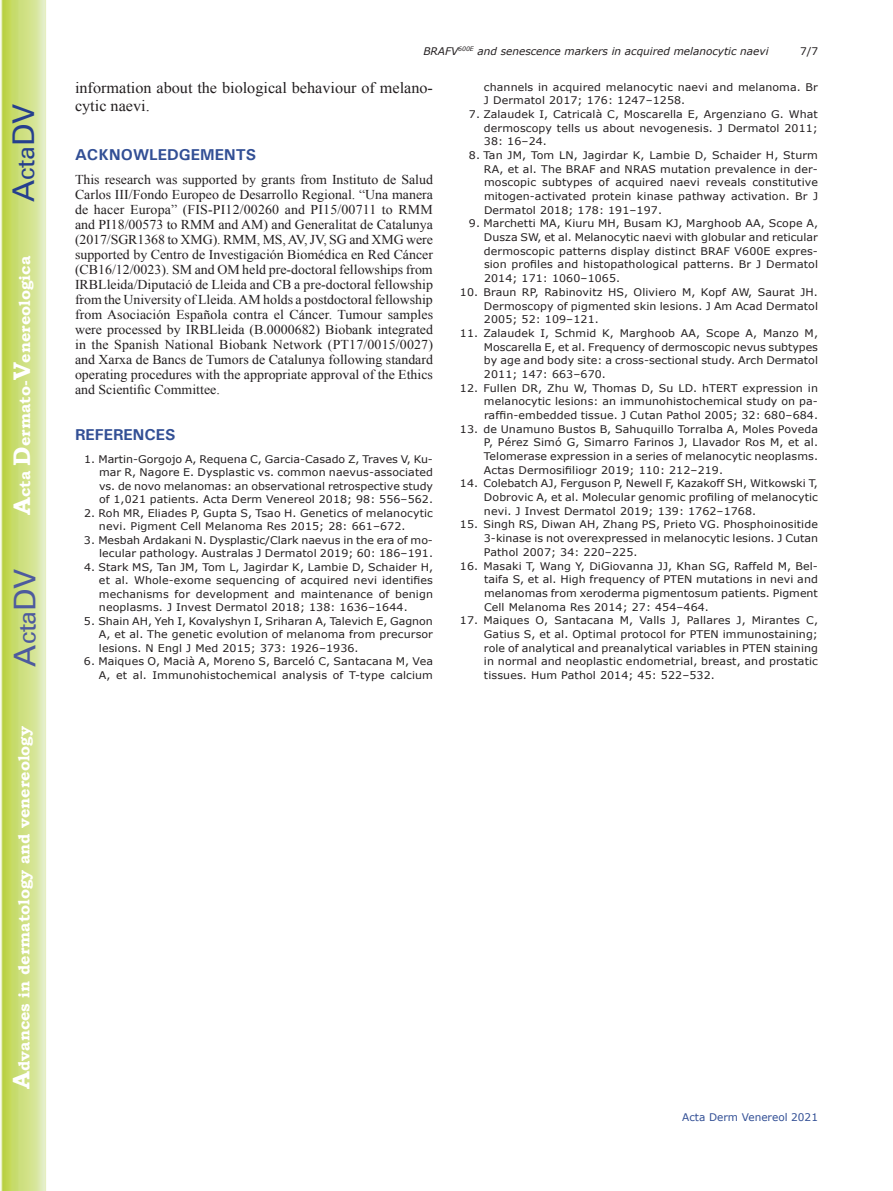
<style>
.page{position:relative;width:893px;height:1191px;background:#fff}
.page>*{position:absolute;margin:0;border:0;box-sizing:border-box;transform-origin:0 0}
.t1{font:30px "Univers";color:#4d5a9e}
.t2{font:30px "Univers";color:#253f8e}
.t3{font:700 15.75px "Bookman Old Style";color:#fff}
.t4{font:15.75px/18px "Times New Roman";color:#231f20}
.t5{font:700 15.75px "Univers";color:#324f95}
.t6{font:13.5px/15px "Times New Roman";color:#231f20;text-align:justify}
.t7{font:10.5px/13.6px "Verdana";letter-spacing:.01em;color:#231f20;text-align:justify;scale:1.05 1}
.t8{font:italic 10.5px "Verdana";color:#231f20}
.t9{font:10.5px "Verdana";color:#324f95}
.t10{font:10.5px "Verdana";letter-spacing:.01em;color:#231f20}
.s1{font-size:24px}
</style>
<div class="page">
<svg style="left:1px;top:0;width:45px;height:1191px;background:#cfe084"></svg>
<h1 class="t2" style="left:6px;top:202px;width:100px;rotate:-90deg">A<span class="s1">cta</span>DV</h1>
<h2 class="t3" style="left:15px;top:515px;width:260px;rotate:-90deg"><span class="s1">A</span>cta <span class="s1">D</span>ermato-<span class="s1">V</span>enereologica</h2>
<h1 class="t1" style="left:7px;top:666px;width:100px;rotate:-90deg">A<span class="s1">cta</span>DV</h1>
<h2 class="t3" style="left:15px;top:1088px;width:364px;rotate:-90deg"><span class="s1">A</span>dvances in dermatology and venereology</h2>
<p class="t8" style="left:423px;top:44px;width:347px">BRAFV<sup>600E</sup> and senescence markers in acquired melanocytic naevi</p>
<p class="t10" style="left:800px;top:44px;width:20px">7/7</p>
<h2 class="t4" style="left:75px;top:79px;width:359px">information about the biological behaviour of melano&shy;cytic naevi.</h2>
<h2 class="t5" style="left:75px;top:145px;width:183px">ACKNOWLEDGEMENTS</h2>
<p class="t6" style="left:75px;top:172px;width:360px">This research was supported by grants from Instituto de Salud Carlos III/Fondo Europeo de Desarrollo Regional. “Una manera de hacer Europa” (FIS-PI12/00260 and PI15/00711 to RMM and PI18/00573 to RMM and AM) and Generalitat de Catalunya (2017/SGR1368 to XMG). RMM, MS, AV, JV, SG and XMG were supported by Centro de Investigación Biomédica en Red Cáncer (CB16/12/0023). SM and OM held pre-doctoral fellowships from IRBLleida/Diputació de Lleida and CB a pre-doctoral fellowship from the University of Lleida. AM holds a postdoctoral fellowship from Asociación Española contra el Cáncer. Tumour samples were processed by IRBLleida (B.0000682) Biobank integrated in the Spanish National Biobank Network (PT17/0015/0027) and Xarxa de Bancs de Tumors de Catalunya following standard operating procedures with the appropriate approval of the Ethics and Scientific Committee.</p>
<h2 class="t5" style="left:75px;top:425px;width:102px">REFERENCES</h2>
<p class="t7" style="left:99px;top:452px;width:320px;text-indent:-15px">1. Martin-Gorgojo A, Requena C, Garcia-Casado Z, Traves V, Ku&shy;mar R, Nagore E. Dysplastic vs. common naevus-associated vs. de novo melanomas: an observational retrospective study of 1,021 patients. Acta Derm Venereol 2018; 98: 556–562.</p>
<p class="t7" style="left:99px;top:506px;width:320px;text-indent:-15px">2. Roh MR, Eliades P, Gupta S, Tsao H. Genetics of melanocytic nevi. Pigment Cell Melanoma Res 2015; 28: 661–672.</p>
<p class="t7" style="left:84px;top:533px;width:334px;text-align:right">3. Mesbah Ardakani N. Dysplastic/Clark naevus in the era of mo&shy;lecular pathology. Australas J Dermatol 2019; 60: 186–191.</p>
<p class="t7" style="left:99px;top:560px;width:320px;text-indent:-15px">4. Stark MS, Tan JM, Tom L, Jagirdar K, Lambie D, Schaider H, et al. Whole-exome sequencing of acquired nevi identifies mechanisms for development and maintenance of benign neoplasms. J Invest Dermatol 2018; 138: 1636–1644.</p>
<p class="t7" style="left:99px;top:614px;width:320px;text-indent:-15px">5. Shain AH, Yeh I, Kovalyshyn I, Sriharan A, Talevich E, Gagnon A, et al. The genetic evolution of melanoma from precursor lesions. N Engl J Med 2015; 373: 1926–1936.</p>
<p class="t7" style="left:84px;top:655px;width:334px;text-align:right">6. Maiques O, Macià A, Moreno S, Barceló C, Santacana M, Vea<br>A, et al. Immunohistochemical analysis of T-type calcium</p>
<p class="t7" style="left:484px;top:80px;width:320px">channels in acquired melanocytic naevi and melanoma. Br<br>J Dermatol 2017; 176: 1247–1258.</p>
<p class="t7" style="left:484px;top:107px;width:320px;text-indent:-15px">7. Zalaudek I, Catricalà C, Moscarella E, Argenziano G. What dermoscopy tells us about nevogenesis. J Dermatol 2011; 38: 16–24.</p>
<p class="t7" style="left:484px;top:148px;width:320px;text-indent:-15px">8. Tan JM, Tom LN, Jagirdar K, Lambie D, Schaider H, Sturm RA, et al. The BRAF and NRAS mutation prevalence in der&shy;moscopic subtypes of acquired naevi reveals constitutive mitogen-activated protein kinase pathway activation. Br J Dermatol 2018; 178: 191–197.</p>
<p class="t7" style="left:484px;top:217px;width:320px;text-indent:-15px">9. Marchetti MA, Kiuru MH, Busam KJ, Marghoob AA, Scope A, Dusza SW, et al. Melanocytic naevi with globular and reticular dermoscopic patterns display distinct BRAF V600E expres&shy;sion profiles and histopathological patterns. Br J Dermatol 2014; 171: 1060–1065.</p>
<p class="t7" style="left:484px;top:285px;width:320px;text-indent:-24px">10. Braun RP, Rabinovitz HS, Oliviero M, Kopf AW, Saurat JH.<br>Dermoscopy of pigmented skin lesions. J Am Acad Dermatol 2005; 52: 109–121.</p>
<p class="t7" style="left:484px;top:326px;width:320px;text-indent:-24px">11. Zalaudek I, Schmid K, Marghoob AA, Scope A, Manzo M, Moscarella E, et al. Frequency of dermoscopic nevus subtypes by age and body site: a cross-sectional study. Arch Dermatol 2011; 147: 663–670.</p>
<p class="t7" style="left:484px;top:381px;width:320px;text-indent:-24px">12. Fullen DR, Zhu W, Thomas D, Su LD. hTERT expression in melanocytic lesions: an immunohistochemical study on pa&shy;raffin-embedded tissue. J Cutan Pathol 2005; 32: 680–684.</p>
<p class="t7" style="left:484px;top:422px;width:320px;text-indent:-24px">13. de Unamuno Bustos B, Sahuquillo Torralba A, Moles Poveda P, Pérez Simó G, Simarro Farinos J, Llavador Ros M, et al.<br>Telomerase expression in a series of melanocytic neoplasms.<br>Actas Dermosifiliogr 2019; 110: 212–219.</p>
<p class="t7" style="left:484px;top:477px;width:320px;text-indent:-24px">14. Colebatch AJ, Ferguson P, Newell F, Kazakoff SH, Witkowski T, Dobrovic A, et al. Molecular genomic profiling of melanocytic nevi. J Invest Dermatol 2019; 139: 1762–1768.</p>
<p class="t7" style="left:484px;top:518px;width:320px;text-indent:-24px">15. Singh RS, Diwan AH, Zhang PS, Prieto VG. Phosphoinositide 3-kinase is not overexpressed in melanocytic lesions. J Cutan Pathol 2007; 34: 220–225.</p>
<p class="t7" style="left:484px;top:559px;width:320px;text-indent:-24px">16. Masaki T, Wang Y, DiGiovanna JJ, Khan SG, Raffeld M, Bel&shy;taifa S, et al. High frequency of PTEN mutations in nevi and melanomas from xeroderma pigmentosum patients. Pigment Cell Melanoma Res 2014; 27: 454–464.</p>
<p class="t7" style="left:484px;top:614px;width:320px;text-indent:-24px">17. Maiques O, Santacana M, Valls J, Pallares J, Mirantes C, Gatius S, et al. Optimal protocol for PTEN immunostaining; role of analytical and preanalytical variables in PTEN staining in normal and neoplastic endometrial, breast, and prostatic tissues. Hum Pathol 2014; 45: 522–532.</p>
<p class="t9" style="left:682px;top:1110px;width:137px">Acta Derm Venereol 2021</p>
</div>
